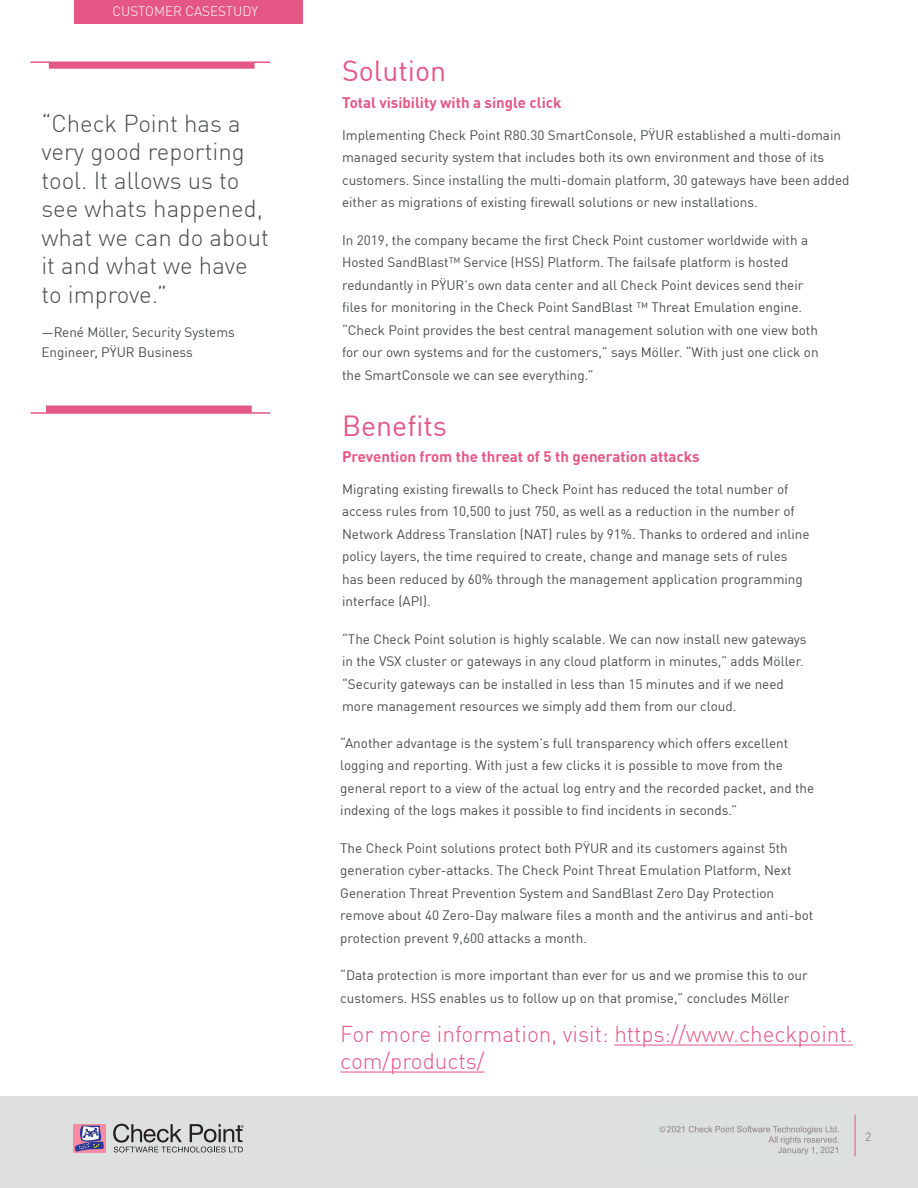
<style>
.page{position:relative;width:918px;height:1188px;background:#fff}
.page>*{position:absolute;margin:0;border:0;box-sizing:border-box;transform-origin:0 0}
.t1{font:28.5px "DIN Pro";color:#e45785}
.t2{font:300 24px/28.5px "DIN Pro";color:#4c4d4f}
.t3{font:300 22.5px/27px "DIN Pro";color:#e45785}
.t4{font:700 15px "DIN Pro";color:#e65684}
.t5{font:13.5px/22.5px "DIN Pro";color:#4c4d4f}
.t6{font:300 13.5px "DIN Pro";color:#fff}
.t7{font:12px "DIN Pro";color:#8c858c}
</style>
<div class="page">
<div style="left:0;top:1097px;width:918px;height:91px;background:#dee0e0"></div>
<div style="left:74px;top:1124px;width:32px;height:28px;background:#f58ca1"></div>
<svg style="left:75px;top:1125px;width:29px;height:27px"></svg>
<svg style="left:113px;top:1124px;width:131px;height:28px"></svg>
<hr style="left:855px;top:1115px;width:1px;height:41px;background:#e35785">
<div style="left:74px;top:0;width:229px;height:24px;background:#e45785"></div>
<hr style="left:31px;top:62px;width:239px;height:1px;background:#e35785">
<div style="left:49px;top:62px;width:206px;height:7px;background:#e45785;border:2px solid #e45785"></div>
<hr style="left:31px;top:412px;width:239px;height:2px;background:#e35785">
<div style="left:46px;top:406px;width:206px;height:7px;background:#e45785"></div>
<hr style="left:614px;top:1045px;width:239px;height:1px;background:#e45785">
<hr style="left:340px;top:1072px;width:144px;height:1px;background:#e45785">
<img style="left:659px;top:1125px;width:180px;height:30px">
<p class="t6" style="left:112px;top:1px;width:147px">CUSTOMER CASESTUDY</p>
<h2 class="t2" style="left:41px;top:107px;width:229px">“Check Point has a very good reporting tool. It allows us to see whats happened, what we can do about it and what we have to improve.”</h2>
<p class="t5" style="left:41px;top:322px;width:195px;line-height:19.5px">—René Möller, Security Systems<br>Engineer, PŸUR Business</p>
<h1 class="t1" style="left:342px;top:49px;width:106px">Solution</h1>
<p class="t4" style="left:342px;top:91px;width:221px">Total visibility with a single click</p>
<p class="t5" style="left:342px;top:123px;width:509px">Implementing Check Point R80.30 SmartConsole, PŸUR established a multi-domain managed security system that includes both its own environment and those of its customers. Since installing the multi-domain platform, 30 gateways have been added either as migrations of existing firewall solutions or new installations.</p>
<p class="t5" style="left:342px;top:228px;width:478px">In 2019, the company became the first Check Point customer worldwide with a Hosted SandBlast™ Service (HSS) Platform. The failsafe platform is hosted redundantly in PŸUR’s own data center and all Check Point devices send their files for monitoring in the Check Point SandBlast ™ Threat Emulation engine. “Check Point provides the best central management solution with one view both for our own systems and for the customers,” says Möller. “With just one click on the SmartConsole we can see everything.”</p>
<h1 class="t1" style="left:342px;top:403px;width:106px">Benefits</h1>
<p class="t4" style="left:342px;top:445px;width:359px">Prevention from the threat of 5 th generation attacks</p>
<p class="t5" style="left:342px;top:477px;width:469px">Migrating existing firewalls to Check Point has reduced the total number of access rules from 10,500 to just 750, as well as a reduction in the number of Network Address Translation (NAT) rules by 91%. Thanks to ordered and inline policy layers, the time required to create, change and manage sets of rules has been reduced by 60% through the management application programming interface (API).</p>
<p class="t5" style="left:342px;top:627px;width:466px">“The Check Point solution is highly scalable. We can now install new gateways in the VSX cluster or gateways in any cloud platform in minutes,” adds Möller. “Security gateways can be installed in less than 15 minutes and if we need more management resources we simply add them from our cloud.</p>
<p class="t5" style="left:340px;top:731px;width:476px">“Another advantage is the system’s full transparency which offers excellent logging and reporting. With just a few clicks it is possible to move from the general report to a view of the actual log entry and the recorded packet, and the indexing of the logs makes it possible to find incidents in seconds.”</p>
<p class="t5" style="left:340px;top:836px;width:475px">The Check Point solutions protect both PŸUR and its customers against 5th generation cyber-attacks. The Check Point Threat Emulation Platform, Next Generation Threat Prevention System and SandBlast Zero Day Protection remove about 40 Zero-Day malware files a month and the antivirus and anti-bot protection prevent 9,600 attacks a month.</p>
<p class="t5" style="left:340px;top:964px;width:469px">“Data protection is more important than ever for us and we promise this to our customers. HSS enables us to follow up on that promise,” concludes Möller</p>
<h3 class="t3" style="left:340px;top:1019px;width:514px">For more information, visit: https://www.checkpoint. com/products/</h3>
<p class="t7" style="left:865px;top:1127px;width:8px">2</p>
</div>
